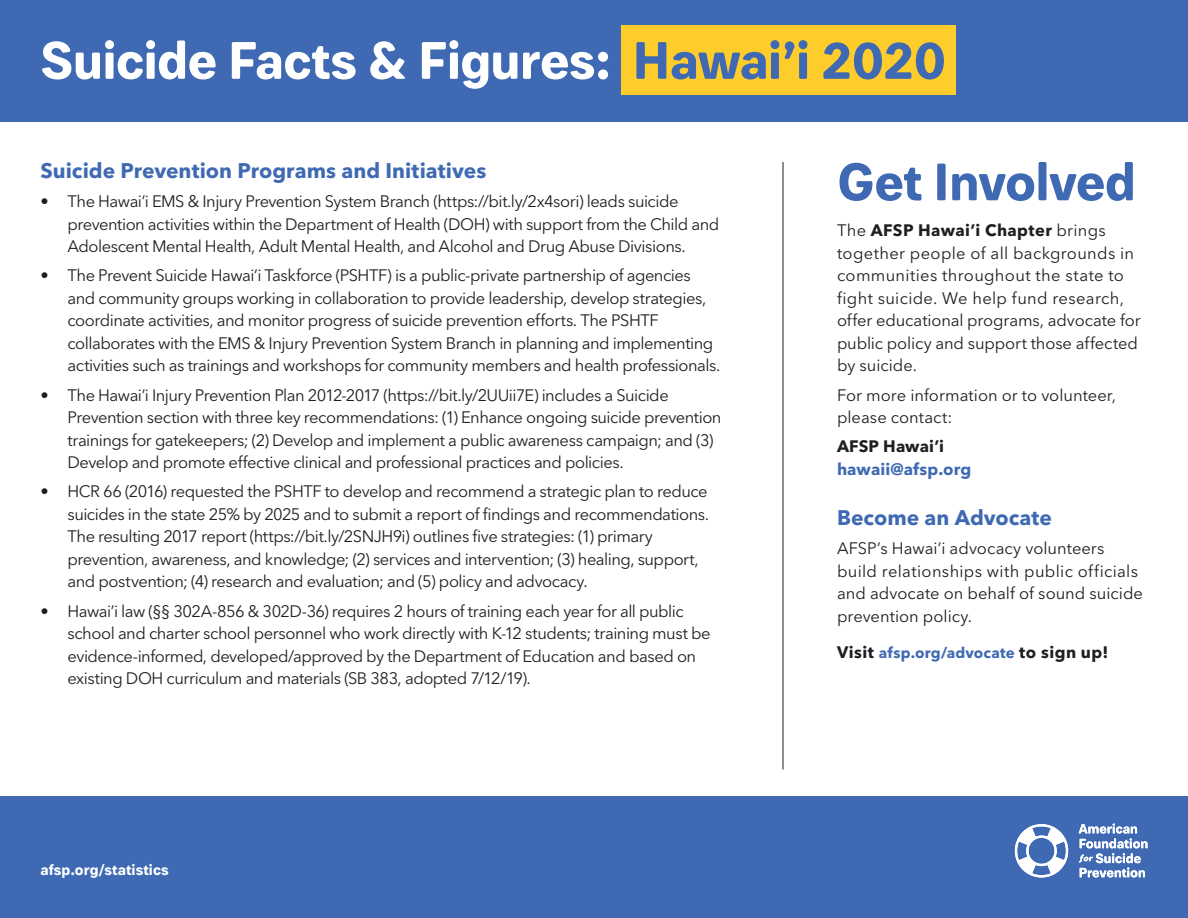
<style>
.page{position:relative;width:1188px;height:918px;background:#fff}
.page>*{position:absolute;margin:0;border:0;box-sizing:border-box;transform-origin:0 0}
.t1{font:700 52.5px "Paul Grotesk Soft";letter-spacing:-.01em;color:#fff}
.t2{font:700 52.5px "Paul Grotesk Soft";letter-spacing:-.01em;color:#3f6ab3}
.t3{font:700 21px "Avenir Next LT Pro";letter-spacing:.005em;color:#3f6ab3}
.t4{font:16.5px/22.5px "Avenir Next LT Pro";letter-spacing:-.03em;color:#1d1f22}
.t5{font:16.5px/22.5px "Avenir Next LT Pro";letter-spacing:.015em;color:#1d1f22}
.t6{font:16.5px/22.5px "Avenir Next LT Pro";letter-spacing:.005em;color:#1d1f22}
.t7{font:16.5px/22.5px "Avenir Next LT Pro";color:#1d1f22}
.t8{font:700 16.5px "Avenir Next LT Pro";letter-spacing:.005em;color:#3f6ab3}
.t9{font:700 16.5px "Avenir Next LT Pro";letter-spacing:.005em;color:#1d1f22}
.t10{font:700 15px "Avenir Next LT Pro";letter-spacing:.015em;color:#3f6ab3}
.t11{font:700 15px "Paul Grotesk Soft";letter-spacing:.005em;color:#fff}
.s1{color:#3f6ab3}
.s2{font-weight:700}
.s3{font-size:16.5px;color:#1d1f22}
</style>
<div class="page">
<div style="left:0;top:796px;width:1188px;height:122px;background:#3f6ab3"></div>
<svg style="left:1079px;top:823px;width:69px;height:54px"></svg>
<svg style="left:1014px;top:824px;width:55px;height:54px"></svg>
<hr style="left:783px;top:162px;width:1px;height:608px;background:#1d1f22">
<div style="left:0;top:0;width:1188px;height:122px;background:#3f6ab3"></div>
<div style="left:621px;top:26px;width:334px;height:69px;background:#ffcd2b"></div>
<h1 class="t1" style="left:40px;top:29px;width:907px">Suicide Facts &amp; Figures: <span class="s1">Hawai’i 2020</span></h1>
<p class="t3" style="left:40px;top:158px;width:447px">Suicide Prevention Programs and Initiatives</p>
<p class="t4" style="left:67px;top:190px;width:653px;text-indent:-27px">• The Hawai’i EMS &amp; Injury Prevention System Branch (https://bit.ly/2x4sori) leads suicide prevention activities within the Department of Health (DOH) with support from the Child and<br>Adolescent Mental Health, Adult Mental Health, and Alcohol and Drug Abuse Divisions.</p>
<p class="t4" style="left:67px;top:264px;width:654px;text-indent:-27px">• The Prevent Suicide Hawai’i Taskforce (PSHTF) is a public-private partnership of agencies and community groups working in collaboration to provide leadership, develop strategies, coordinate activities, and monitor progress of suicide prevention efforts. The PSHTF collaborates with the EMS &amp; Injury Prevention System Branch in planning and implementing activities such as trainings and workshops for community members and health professionals.</p>
<p class="t4" style="left:67px;top:384px;width:656px;text-indent:-27px">• The Hawai’i Injury Prevention Plan 2012-2017 (https://bit.ly/2UUii7E) includes a Suicide Prevention section with three key recommendations: (1) Enhance ongoing suicide prevention trainings for gatekeepers; (2) Develop and implement a public awareness campaign; and (3)<br>Develop and promote effective clinical and professional practices and policies.</p>
<p class="t4" style="left:67px;top:480px;width:643px;text-indent:-27px">• HCR 66 (2016) requested the PSHTF to develop and recommend a strategic plan to reduce suicides in the state 25% by 2025 and to submit a report of findings and recommendations.<br>The resulting 2017 report (https://bit.ly/2SNJH9i) outlines five strategies: (1) primary prevention, awareness, and knowledge; (2) services and intervention; (3) healing, support, and postvention; (4) research and evaluation; and (5) policy and advocacy.</p>
<p class="t4" style="left:67px;top:600px;width:645px;text-indent:-27px">• Hawai’i law (§§ 302A-856 &amp; 302D-36) requires 2 hours of training each year for all public school and charter school personnel who work directly with K-12 students; training must be evidence-informed, developed/approved by the Department of Education and based on existing DOH curriculum and materials (SB 383, adopted 7/12/19).</p>
<p class="t11" style="left:40px;top:861px;width:130px">afsp.org/statistics</p>
<h1 class="t2" style="left:837px;top:151px;width:300px">Get Involved</h1>
<p class="t5" style="left:837px;top:219px;width:305px">The <span class="s2">AFSP Hawai’i Chapter</span> brings together people of all backgrounds in communities throughout the state to fight suicide. We help fund research, offer educational programs, advocate for public policy and support those affected by suicide.</p>
<p class="t7" style="left:837px;top:384px;width:280px">For more information or to volunteer, please contact:</p>
<p class="t9" style="left:837px;top:436px;width:109px">AFSP Hawai’i</p>
<p class="t8" style="left:837px;top:459px;width:136px">hawaii@afsp.org</p>
<p class="t3" style="left:837px;top:505px;width:217px">Become an Advocate</p>
<p class="t6" style="left:837px;top:537px;width:307px">AFSP’s Hawai’i advocacy volunteers build relationships with public officials and advocate on behalf of sound suicide prevention policy.</p>
<p class="t10" style="left:837px;top:643px;width:273px"><span class="s3">Visit</span> afsp.org/advocate <span class="s3">to sign up!</span></p>
</div>
